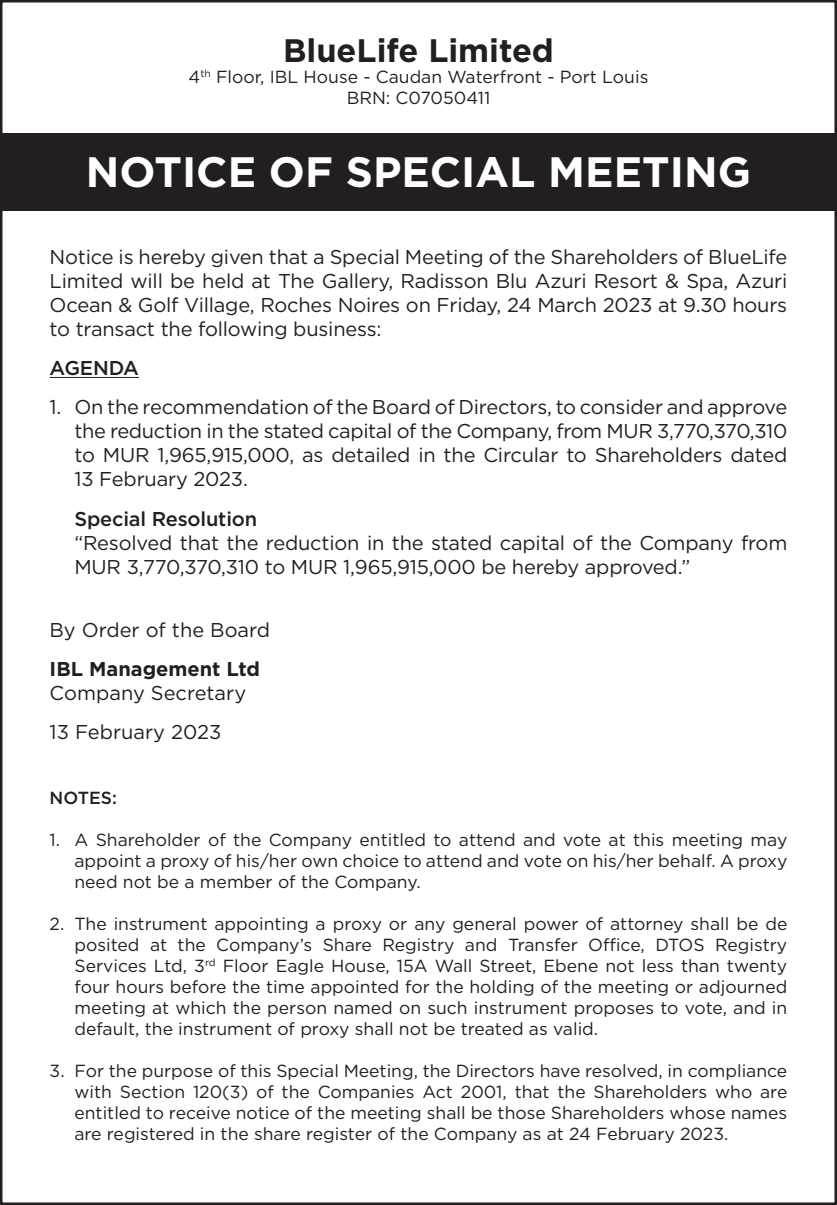
<style>
.page{position:relative;width:837px;height:1205px;background:#fff}
.page>*{position:absolute;margin:0;border:0;box-sizing:border-box;transform-origin:0 0}
.t1{font:700 42.5px "Gotham";color:#fff}
.t2{font:700 32.5px "Gotham";color:#231f20}
.t3{font:20px/24px "Gotham";letter-spacing:-.01em;color:#231f20;text-align:justify}
.t4{font:500 20px "Gotham";letter-spacing:-.01em;color:#231f20}
.t5{font:700 20px "Gotham";color:#231f20}
.t6{font:17.5px/21px "Gotham";color:#231f20;text-align:justify}
.t7{font:500 17.5px "Gotham";color:#231f20}
</style>
<div class="page">
<hr style="left:50px;top:377px;width:89px;height:1px;background:#231f20">
<div style="left:0;top:133px;width:836px;height:78px;background:#231f20"></div>
<p class="t2" style="left:283px;top:29px;width:272px">BlueLife Limited</p>
<p class="t6" style="left:188px;top:66px;width:461px">4<sup>th</sup> Floor, IBL House - Caudan Waterfront - Port Louis</p>
<p class="t6" style="left:346px;top:87px;width:145px">BRN: C07050411</p>
<p class="t1" style="left:86px;top:144px;width:666px">NOTICE OF SPECIAL MEETING</p>
<p class="t3" style="left:50px;top:245px;width:739px">Notice is hereby given that a Special Meeting of the Shareholders of BlueLife Limited will be held at The Gallery, Radisson Blu Azuri Resort &amp; Spa, Azuri Ocean &amp; Golf Village, Roches Noires on Friday, 24 March 2023 at 9.30 hours to transact the following business:</p>
<p class="t4" style="left:50px;top:355px;width:91px">AGENDA</p>
<p class="t3" style="left:74px;top:395px;width:714px;text-indent:-25px">1. On the recommendation of the Board of Directors, to consider and approve the reduction in the stated capital of the Company, from MUR 3,770,370,310 to MUR 1,965,915,000, as detailed in the Circular to Shareholders dated 13 February 2023.</p>
<p class="t4" style="left:74px;top:505px;width:184px">Special Resolution</p>
<p class="t3" style="left:74px;top:530px;width:714px">“Resolved that the reduction in the stated capital of the Company from<br>MUR 3,770,370,310 to MUR 1,965,915,000 be hereby approved.”</p>
<p class="t3" style="left:50px;top:617px;width:222px">By Order of the Board</p>
<p class="t5" style="left:50px;top:655px;width:212px">IBL Management Ltd</p>
<p class="t3" style="left:50px;top:680px;width:198px">Company Secretary</p>
<p class="t3" style="left:50px;top:719px;width:173px">13 February 2023</p>
<p class="t7" style="left:50px;top:786px;width:69px">NOTES:</p>
<p class="t6" style="left:74px;top:828px;width:714px;text-indent:-25px">1. A Shareholder of the Company entitled to attend and vote at this meeting may appoint a proxy of his/her own choice to attend and vote on his/her behalf. A proxy need not be a member of the Company.</p>
<p class="t6" style="left:74px;top:912px;width:714px;text-indent:-25px">2. The instrument appointing a proxy or any general power of attorney shall be de posited at the Company’s Share Registry and Transfer Office, DTOS Registry Services Ltd, 3<sup>rd</sup> Floor Eagle House, 15A Wall Street, Ebene not less than twenty four hours before the time appointed for the holding of the meeting or adjourned meeting at which the person named on such instrument proposes to vote, and in default, the instrument of proxy shall not be treated as valid.</p>
<p class="t6" style="left:74px;top:1059px;width:714px;text-indent:-25px">3. For the purpose of this Special Meeting, the Directors have resolved, in compliance with Section 120(3) of the Companies Act 2001, that the Shareholders who are entitled to receive notice of the meeting shall be those Shareholders whose names are registered in the share register of the Company as at 24 February 2023.</p>
</div>
